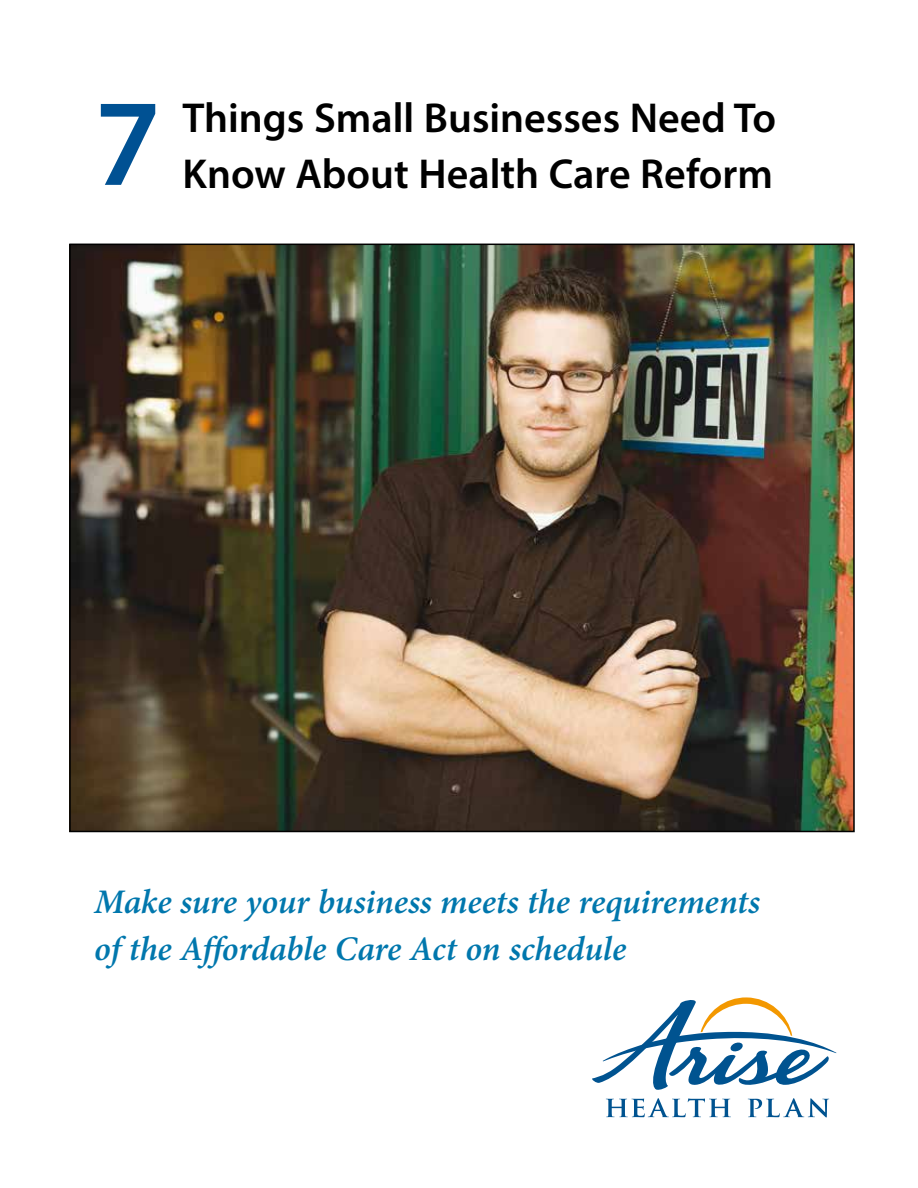
<style>
.page{position:relative;width:918px;height:1188px;background:#fff}
.page>*{position:absolute;margin:0;border:0;box-sizing:border-box;transform-origin:0 0}
.t1{font:600 124.5px "Myriad Pro";color:#005193}
.t2{font:600 42px/55.5px "Myriad Pro";color:#000}
.t3{font:italic 600 34.5px/46.5px "Minion Pro";letter-spacing:-.005em;color:#0077ad}
</style>
<div class="page">
<svg style="left:606px;top:1098px;width:223px;height:19px"></svg>
<svg style="left:592px;top:997px;width:245px;height:93px"></svg>
<img style="left:72px;top:247px;width:780px;height:582px">
<h1 class="t1" style="left:94px;top:64px;width:68px">7</h1>
<p class="t2" style="left:182px;top:89px;width:595px">Things Small Businesses Need To<br>Know About Health Care Reform</p>
<p class="t3" style="left:94px;top:879px;width:667px">Make sure your business meets the requirements of the Affordable Care Act on schedule</p>
</div>
